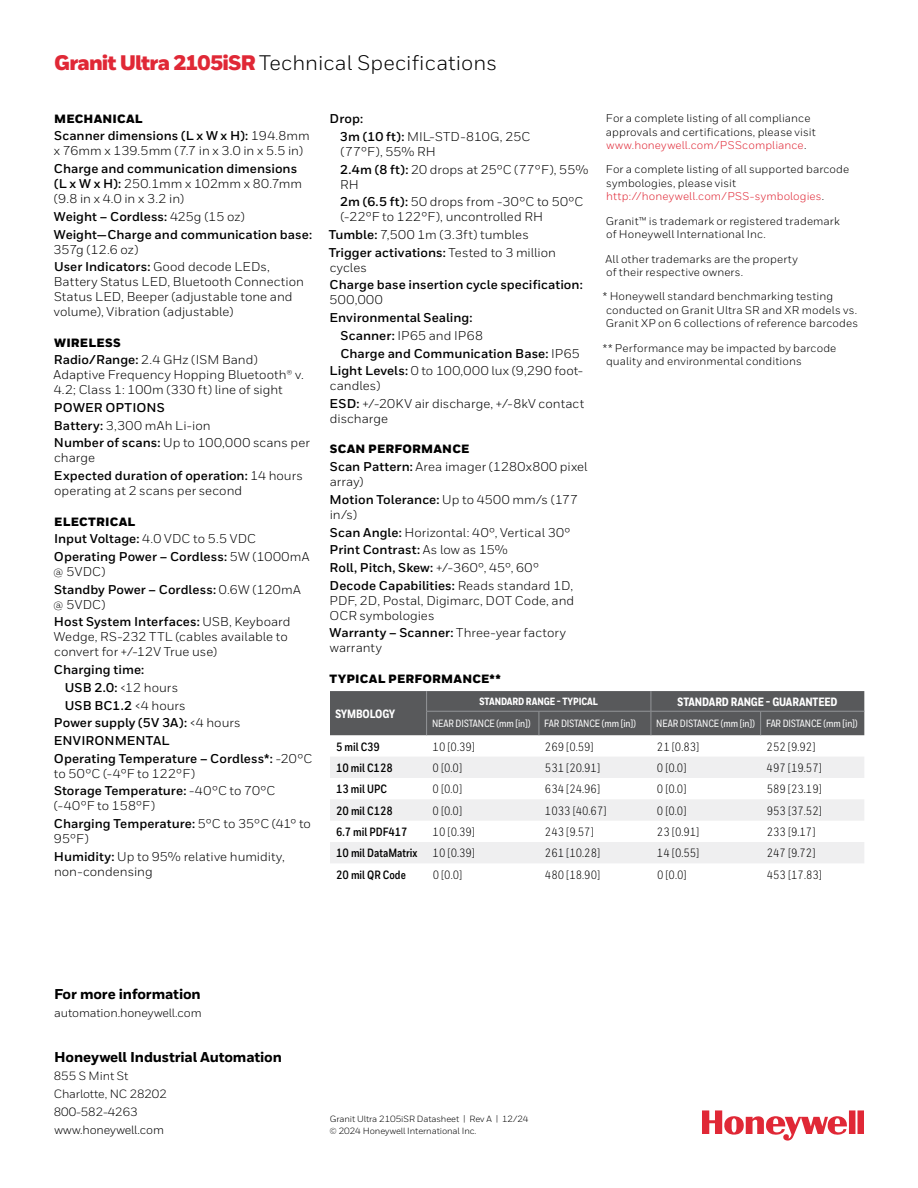
<style>
.page{position:relative;width:918px;height:1188px;background:#fff}
.page>*{position:absolute;margin:0;border:0;box-sizing:border-box;transform-origin:0 0}
.t1{font:21px "Honeywell Sans";color:#000}
.t2{font:800 14.25px "Honeywell Sans";letter-spacing:-.01em;color:#000}
.t3{font:12.75px/17.7px "Honeywell Sans";letter-spacing:.005em;color:#000}
.t4{font:700 12.75px/17.7px "Honeywell Sans";color:#000}
.t5{font:12px "Honeywell Cond";color:#000}
.t6{font:12px/18px "Honeywell Sans";letter-spacing:-.01em;color:#000}
.t7{font:700 12px "Honeywell Cond";color:#000}
.t8{font:900 12px "Honeywell Sans";letter-spacing:.02em;color:#000}
.t9{font:800 12px "Honeywell Cond";letter-spacing:-.01em;color:#fff}
.t10{font:11.25px/13.5px "Honeywell Sans";letter-spacing:.01em;color:#000}
.t11{font:500 10.5px "Honeywell Cond";letter-spacing:-.01em;color:#fff}
.t12{font:800 10.5px "Honeywell Cond";letter-spacing:-.01em;color:#fff}
.t13{font:9px/12px "Honeywell Sans";letter-spacing:-.01em;color:#000}
.s1{font-weight:900;color:#e02836}
.s2{font-weight:700}
.s3{font-weight:400}
.s4{color:#e02836}
</style>
<div class="page">
<svg style="left:330px;top:757px;width:534px;height:106px;fill:#efeff0"></svg>
<div style="left:330px;top:691px;width:534px;height:44px;background:#58595b"></div>
<svg style="left:702px;top:1110px;width:162px;height:31px"></svg>
<h1 class="t1" style="left:54px;top:50px;width:444px"><span class="s1">Granit Ultra 2105iSR</span> Technical Specifications</h1>
<p class="t8" style="left:54px;top:111px;width:90px">MECHANICAL</p>
<p class="t3" style="left:54px;top:129px;width:258px;line-height:15px"><span class="s2">Scanner dimensions (L x W x H):</span> 194.8mm x 76mm x 139.5mm (7.7 in x 3.0 in x 5.5 in)</p>
<p class="t4" style="left:54px;top:162px;width:250px;line-height:15px">Charge and communication dimensions (L x W x H): <span class="s3">250.1mm x 102mm x 80.7mm (9.8 in x 4.0 in x 3.2 in)</span></p>
<p class="t4" style="left:54px;top:208px;width:260px">Weight – Cordless: <span class="s3">425g (15 oz)<br></span>Weight—Charge and communication base:</p>
<p class="t3" style="left:53px;top:240px;width:218px">357g (12.6 oz)<br><span class="s2">User Indicators:</span> Good decode LEDs,</p>
<p class="t3" style="left:54px;top:274px;width:252px;line-height:15px">Battery Status LED, Bluetooth Connection<br>Status LED, Beeper (adjustable tone and volume), Vibration (adjustable)</p>
<p class="t8" style="left:54px;top:335px;width:68px">WIRELESS</p>
<p class="t3" style="left:54px;top:353px;width:252px;line-height:15px"><span class="s2">Radio/Range:</span> 2.4 GHz (ISM Band)<br>Adaptive Frequency Hopping Bluetooth® v.<br>4.2; Class 1: 100m (330 ft) line of sight</p>
<p class="t4" style="left:54px;top:399px;width:258px">POWER OPTIONS<br>Battery: <span class="s3">3,300 mAh Li-ion<br></span>Number of scans: <span class="s3">Up to 100,000 scans per</span></p>
<p class="t4" style="left:54px;top:450px;width:250px"><span class="s3">charge<br></span>Expected duration of operation: <span class="s3">14 hours</span></p>
<p class="t3" style="left:54px;top:482px;width:190px">operating at 2 scans per second</p>
<p class="t8" style="left:54px;top:514px;width:83px">ELECTRICAL</p>
<p class="t4" style="left:54px;top:530px;width:257px">Input Voltage: <span class="s3">4.0 VDC to 5.5 VDC<br></span>Operating Power – Cordless: <span class="s3">5W (1000mA</span></p>
<p class="t4" style="left:53px;top:563px;width:249px"><span class="s3">@ 5VDC)<br></span>Standby Power – Cordless: <span class="s3">0.6W (120mA</span></p>
<p class="t4" style="left:53px;top:596px;width:239px"><span class="s3">@ 5VDC)<br></span>Host System Interfaces: <span class="s3">USB, Keyboard</span></p>
<p class="t3" style="left:54px;top:630px;width:235px;line-height:15px">Wedge, RS-232 TTL (cables available to convert for +/-12V True use)</p>
<p class="t4" style="left:54px;top:661px;width:92px">Charging time:</p>
<p class="t3" style="left:65px;top:679px;width:115px"><span class="s2">USB 2.0:</span> &lt;12 hours</p>
<p class="t4" style="left:65px;top:697px;width:122px">USB BC1.2 <span class="s3">&lt;4 hours</span></p>
<p class="t4" style="left:54px;top:714px;width:188px">Power supply (5V 3A): <span class="s3">&lt;4 hours</span></p>
<p class="t4" style="left:54px;top:732px;width:117px">ENVIRONMENTAL</p>
<p class="t4" style="left:54px;top:750px;width:260px">Operating Temperature – Cordless*: <span class="s3">-20°C</span></p>
<p class="t3" style="left:54px;top:764px;width:223px">to 50°C (-4°F to 122°F)<br><span class="s2">Storage Temperature:</span> -40°C to 70°C</p>
<p class="t3" style="left:54px;top:797px;width:259px">(-40°F to 158°F)<br><span class="s2">Charging Temperature:</span> 5°C to 35°C (41° to</p>
<p class="t3" style="left:54px;top:830px;width:232px">95°F)<br><span class="s2">Humidity:</span> Up to 95% relative humidity,</p>
<p class="t3" style="left:54px;top:862px;width:100px">non-condensing</p>
<p class="t3" style="left:340px;top:110px;width:192px;text-indent:-10px"><span class="s2">Drop:<br>3m (10 ft):</span> MIL-STD-810G, 25C</p>
<p class="t3" style="left:340px;top:143px;width:250px">(77°F), 55% RH<br><span class="s2">2.4m (8 ft):</span> 20 drops at 25°C (77°F), 55%</p>
<p class="t3" style="left:340px;top:175px;width:245px">RH<br><span class="s2">2m (6.5 ft):</span> 50 drops from -30°C to 50°C</p>
<p class="t3" style="left:329px;top:208px;width:229px;text-indent:12px">(-22°F to 122°F), uncontrolled RH<br><span class="s2">Tumble:</span> 7,500 1m (3.3ft) tumbles<br><span class="s2">Trigger activations:</span> Tested to 3 million</p>
<p class="t3" style="left:330px;top:258px;width:39px">cycles</p>
<p class="t4" style="left:330px;top:276px;width:255px">Charge base insertion cycle specification:</p>
<p class="t3" style="left:330px;top:291px;width:55px">500,000</p>
<p class="t4" style="left:330px;top:309px;width:145px">Environmental Sealing:</p>
<p class="t3" style="left:341px;top:327px;width:144px"><span class="s2">Scanner:</span> IP65 and IP68</p>
<p class="t4" style="left:340px;top:345px;width:241px">Charge and Communication Base: <span class="s3">IP65</span></p>
<p class="t3" style="left:330px;top:362px;width:255px"><span class="s2">Light Levels:</span> 0 to 100,000 lux (9,290 foot-</p>
<p class="t3" style="left:330px;top:377px;width:256px">candles)<br><span class="s2">ESD:</span> +/-20KV air discharge, +/-8kV contact</p>
<p class="t3" style="left:330px;top:410px;width:60px">discharge</p>
<p class="t8" style="left:330px;top:442px;width:141px">SCAN PERFORMANCE</p>
<p class="t3" style="left:330px;top:459px;width:259px;line-height:15px"><span class="s2">Scan Pattern:</span> Area imager (1280x800 pixel array)</p>
<p class="t3" style="left:330px;top:492px;width:250px;line-height:15px"><span class="s2">Motion Tolerance:</span> Up to 4500 mm/s (177 in/s)</p>
<p class="t3" style="left:330px;top:523px;width:245px"><span class="s2">Scan Angle:</span> Horizontal: 40°, Vertical 30° <span class="s2">Print Contrast:</span> As low as 15%<br><span class="s2">Roll, Pitch, Skew:</span> +/-360°, 45°, 60° <span class="s2">Decode Capabilities:</span> Reads standard 1D,</p>
<p class="t3" style="left:329px;top:593px;width:246px;line-height:15px">PDF, 2D, Postal, Digimarc, DOT Code, and<br>OCR symbologies</p>
<p class="t3" style="left:330px;top:625px;width:238px;line-height:15px"><span class="s2">Warranty – Scanner:</span> Three-year factory warranty</p>
<p class="t8" style="left:329px;top:671px;width:173px">TYPICAL PERFORMANCE**</p>
<p class="t10" style="left:606px;top:112px;width:211px">For a complete listing of all compliance approvals and certifications, please visit <span class="s4">www.honeywell.com/PSScompliance</span>.</p>
<p class="t10" style="left:606px;top:163px;width:245px">For a complete listing of all supported barcode symbologies, please visit <span class="s4">http://honeywell.com/PSS-symbologies</span>.</p>
<p class="t10" style="left:606px;top:214px;width:235px">Granit™ is trademark or registered trademark of Honeywell International Inc.</p>
<p class="t10" style="left:606px;top:252px;width:194px">All other trademarks are the property of their respective owners.</p>
<p class="t10" style="left:603px;top:290px;width:257px">* Honeywell standard benchmarking testing conducted on Granit Ultra SR and XR models vs.<br>Granit XP on 6 collections of reference barcodes</p>
<p class="t10" style="left:603px;top:341px;width:235px">** Performance may be impacted by barcode quality and environmental conditions</p>
<p class="t9" style="left:335px;top:706px;width:61px">SYMBOLOGY</p>
<p class="t12" style="left:480px;top:695px;width:120px">STANDARD RANGE - TYPICAL</p>
<p class="t9" style="left:678px;top:694px;width:161px">STANDARD RANGE - GUARANTEED</p>
<p class="t11" style="left:432px;top:717px;width:100px">NEAR DISTANCE (mm [in])</p>
<p class="t11" style="left:544px;top:717px;width:93px">FAR DISTANCE (mm [in])</p>
<p class="t11" style="left:656px;top:717px;width:203px">NEAR DISTANCE (mm [in]) FAR DISTANCE (mm [in])</p>
<p class="t7" style="left:336px;top:739px;width:46px">5 mil C39</p>
<p class="t5" style="left:433px;top:739px;width:44px">10 [0.39]</p>
<p class="t5" style="left:545px;top:739px;width:50px">269 [0.59]</p>
<p class="t5" style="left:657px;top:739px;width:44px">21 [0.83]</p>
<p class="t5" style="left:767px;top:739px;width:50px">252 [9.92]</p>
<p class="t7" style="left:336px;top:761px;width:58px">10 mil C128</p>
<p class="t5" style="left:433px;top:761px;width:31px">0 [0.0]</p>
<p class="t5" style="left:545px;top:761px;width:57px">531 [20.91]</p>
<p class="t5" style="left:657px;top:761px;width:31px">0 [0.0]</p>
<p class="t5" style="left:767px;top:761px;width:57px">497 [19.57]</p>
<p class="t7" style="left:336px;top:782px;width:52px">13 mil UPC</p>
<p class="t5" style="left:433px;top:782px;width:31px">0 [0.0]</p>
<p class="t5" style="left:545px;top:782px;width:57px">634 [24.96]</p>
<p class="t5" style="left:657px;top:782px;width:31px">0 [0.0]</p>
<p class="t5" style="left:767px;top:782px;width:57px">589 [23.19]</p>
<p class="t7" style="left:336px;top:803px;width:58px">20 mil C128</p>
<p class="t5" style="left:433px;top:803px;width:31px">0 [0.0]</p>
<p class="t5" style="left:545px;top:803px;width:63px">1033 [40.67]</p>
<p class="t5" style="left:657px;top:803px;width:31px">0 [0.0]</p>
<p class="t5" style="left:767px;top:803px;width:57px">953 [37.52]</p>
<p class="t7" style="left:336px;top:825px;width:73px">6.7 mil PDF417</p>
<p class="t5" style="left:433px;top:825px;width:44px">10 [0.39]</p>
<p class="t5" style="left:545px;top:825px;width:50px">243 [9.57]</p>
<p class="t5" style="left:657px;top:825px;width:44px">23 [0.91]</p>
<p class="t5" style="left:767px;top:825px;width:50px">233 [9.17]</p>
<p class="t7" style="left:336px;top:846px;width:83px">10 mil DataMatrix</p>
<p class="t5" style="left:433px;top:846px;width:44px">10 [0.39]</p>
<p class="t5" style="left:545px;top:846px;width:57px">261 [10.28]</p>
<p class="t5" style="left:657px;top:846px;width:44px">14 [0.55]</p>
<p class="t5" style="left:767px;top:846px;width:50px">247 [9.72]</p>
<p class="t7" style="left:336px;top:867px;width:71px">20 mil QR Code</p>
<p class="t5" style="left:433px;top:867px;width:31px">0 [0.0]</p>
<p class="t5" style="left:545px;top:867px;width:57px">480 [18.90]</p>
<p class="t5" style="left:657px;top:867px;width:31px">0 [0.0]</p>
<p class="t5" style="left:767px;top:867px;width:57px">453 [17.83]</p>
<p class="t2" style="left:54px;top:985px;width:148px">For more information</p>
<p class="t6" style="left:54px;top:1004px;width:149px">automation.honeywell.com</p>
<p class="t2" style="left:54px;top:1048px;width:229px">Honeywell Industrial Automation</p>
<p class="t6" style="left:54px;top:1067px;width:115px">855 S Mint St<br>Charlotte, NC 28202<br>800-582-4263 www.honeywell.com</p>
<p class="t13" style="left:329px;top:1113px;width:201px">Granit Ultra 2105iSR Datasheet | Rev A | 12/24 © 2024 Honeywell International Inc.</p>
</div>
